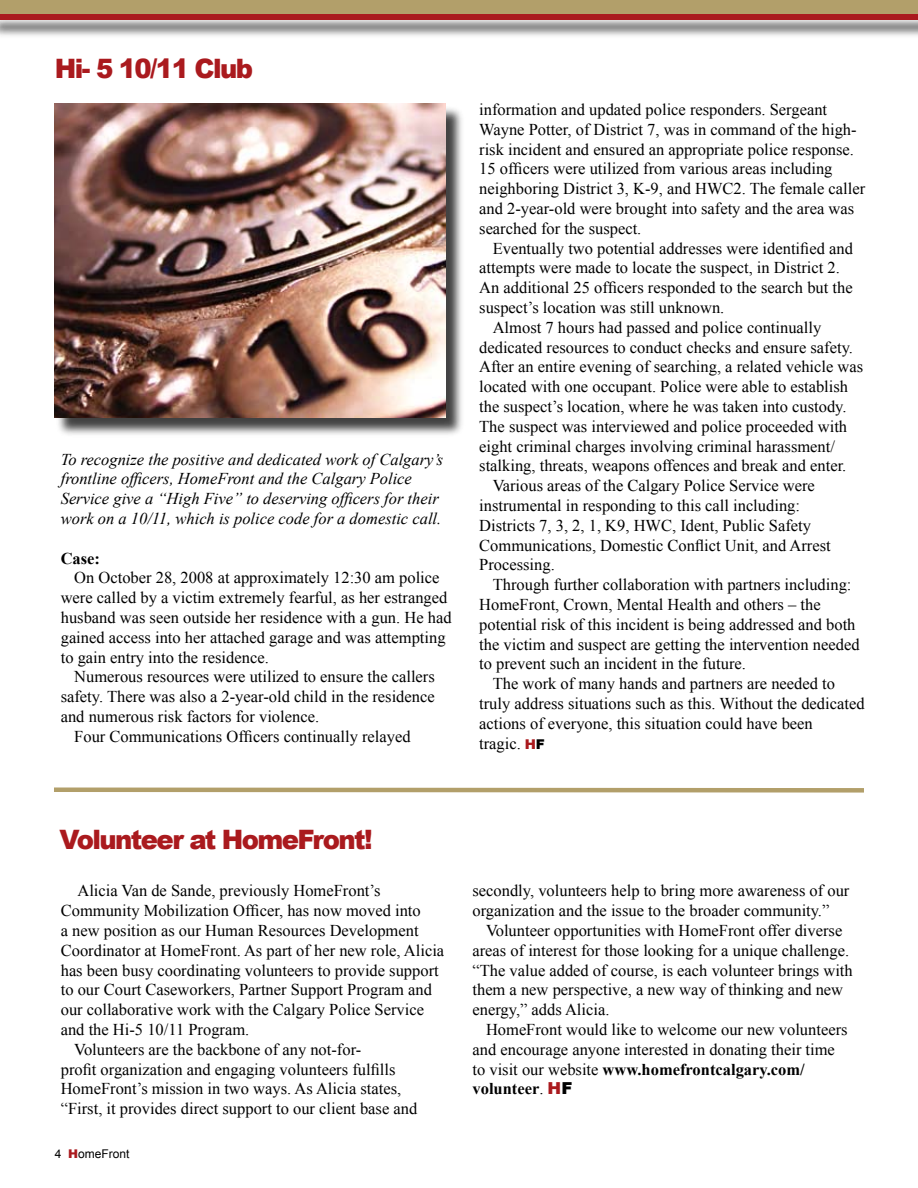
<style>
.page{position:relative;width:918px;height:1188px;background:#fff}
.page>*{position:absolute;margin:0;border:0;box-sizing:border-box;transform-origin:0 0}
.t1{font:900 26.7px "Arial";letter-spacing:-.06em;color:#aa1a1e}
.t2{font:16.5px/19.8px "Times New Roman";color:#000}
.t3{font:italic 16.5px/19.8px "Times New Roman";color:#000}
.t4{font:700 16.5px "Times New Roman";color:#000}
.t5{font:12px "Arial";color:#000}
.s1{font-family:"Arial";font-weight:900;font-size:13.5px;color:#aa1a1e}
.s2{font-family:"Arial";font-weight:900;font-size:13.5px}
.s3{font-weight:900;color:#aa1a1e}
.s4{font-weight:700}
.s5{font-family:"Arial";font-weight:900;color:#aa1a1e}
.s6{font-family:"Arial";font-weight:900}
</style>
<div class="page">
<div style="left:0;top:0;width:918px;height:15px;background:#b29f6a"></div>
<div style="left:0;top:15px;width:918px;height:24px;background:#000;opacity:.75"></div>
<div style="left:0;top:14px;width:918px;height:6px;background:#aa1a1e"></div>
<div style="left:56px;top:105px;width:410px;height:333px;background:#000;opacity:.75"></div>
<img style="left:54px;top:104px;width:392px;height:314px">
<svg style="left:54px;top:787px;width:810px;height:6px;background:#c5b68f"></svg>
<h1 class="t1" style="left:55px;top:50px;width:200px">Hi- 5 10/11 Club</h1>
<p class="t3" style="left:61px;top:449px;width:384px">To recognize the positive and dedicated work of Calgary’s frontline officers, HomeFront and the Calgary Police Service give a “High Five” to deserving officers for their work on a 10/11, which is police code for a domestic call.</p>
<p class="t4" style="left:61px;top:547px;width:41px">Case:</p>
<p class="t2" style="left:61px;top:568px;width:392px;text-indent:14px">On October 28, 2008 at approximately 12:30 am police were called by a victim extremely fearful, as her estranged husband was seen outside her residence with a gun. He had gained access into her attached garage and was attempting to gain entry into the residence.</p>
<p class="t2" style="left:61px;top:667px;width:376px;text-align:justify;text-indent:14px">Numerous resources were utilized to ensure the callers safety. There was also a 2-year-old child in the residence and numerous risk factors for violence.</p>
<p class="t2" style="left:74px;top:726px;width:338px">Four Communications Officers continually relayed</p>
<p class="t2" style="left:479px;top:99px;width:387px">information and updated police responders. Sergeant Wayne Potter, of District 7, was in command of the high&shy;risk incident and ensured an appropriate police response.<br>15 officers were utilized from various areas including neighboring District 3, K-9, and HWC2. The female caller and 2-year-old were brought into safety and the area was searched for the suspect.</p>
<p class="t2" style="left:493px;top:238px;width:362px">Eventually two potential addresses were identified and</p>
<p class="t2" style="left:479px;top:258px;width:362px">attempts were made to locate the suspect, in District 2.</p>
<p class="t2" style="left:479px;top:277px;width:375px">An additional 25 officers responded to the search but the</p>
<p class="t2" style="left:479px;top:297px;width:247px">suspect’s location was still unknown.</p>
<p class="t2" style="left:493px;top:317px;width:330px">Almost 7 hours had passed and police continually</p>
<p class="t2" style="left:479px;top:337px;width:375px">dedicated resources to conduct checks and ensure safety.</p>
<p class="t2" style="left:479px;top:357px;width:385px">After an entire evening of searching, a related vehicle was</p>
<p class="t2" style="left:479px;top:376px;width:370px">located with one occupant. Police were able to establish</p>
<p class="t2" style="left:479px;top:396px;width:369px">the suspect’s location, where he was taken into custody.</p>
<p class="t2" style="left:479px;top:416px;width:369px">The suspect was interviewed and police proceeded with</p>
<p class="t2" style="left:479px;top:436px;width:357px">eight criminal charges involving criminal harassment/</p>
<p class="t2" style="left:479px;top:456px;width:369px">stalking, threats, weapons offences and break and enter.</p>
<p class="t2" style="left:493px;top:475px;width:324px">Various areas of the Calgary Police Service were</p>
<p class="t2" style="left:479px;top:495px;width:322px">instrumental in responding to this call including:</p>
<p class="t2" style="left:479px;top:515px;width:333px">Districts 7, 3, 2, 1, K9, HWC, Ident, Public Safety</p>
<p class="t2" style="left:479px;top:535px;width:353px">Communications, Domestic Conflict Unit, and Arrest</p>
<p class="t2" style="left:479px;top:555px;width:77px">Processing.</p>
<p class="t2" style="left:493px;top:574px;width:360px">Through further collaboration with partners including:</p>
<p class="t2" style="left:479px;top:594px;width:343px">HomeFront, Crown, Mental Health and others – the</p>
<p class="t2" style="left:479px;top:614px;width:378px">potential risk of this incident is being addressed and both</p>
<p class="t2" style="left:479px;top:634px;width:382px">the victim and suspect are getting the intervention needed</p>
<p class="t2" style="left:479px;top:654px;width:268px">to prevent such an incident in the future.</p>
<p class="t2" style="left:493px;top:673px;width:344px">The work of many hands and partners are needed to</p>
<p class="t2" style="left:479px;top:693px;width:387px">truly address situations such as this. Without the dedicated</p>
<p class="t2" style="left:479px;top:713px;width:335px">actions of everyone, this situation could have been</p>
<p class="t2" style="left:479px;top:733px;width:67px">tragic. <span class="s1">H</span><span class="s2">F</span></p>
<h1 class="t1" style="left:59px;top:821px;width:315px">Volunteer at HomeFront!</h1>
<p class="t2" style="left:77px;top:881px;width:305px">Alicia Van de Sande, previously HomeFront’s</p>
<p class="t2" style="left:61px;top:901px;width:362px">Community Mobilization Officer, has now moved into</p>
<p class="t2" style="left:61px;top:920px;width:359px">a new position as our Human Resources Development</p>
<p class="t2" style="left:61px;top:940px;width:385px">Coordinator at HomeFront. As part of her new role, Alicia</p>
<p class="t2" style="left:61px;top:960px;width:380px">has been busy coordinating volunteers to provide support</p>
<p class="t2" style="left:61px;top:980px;width:373px">to our Court Caseworkers, Partner Support Program and</p>
<p class="t2" style="left:61px;top:1000px;width:365px">our collaborative work with the Calgary Police Service</p>
<p class="t2" style="left:61px;top:1019px;width:190px">and the Hi-5 10/11 Program.</p>
<p class="t2" style="left:74px;top:1039px;width:289px">Volunteers are the backbone of any not-for-</p>
<p class="t2" style="left:61px;top:1059px;width:336px">profit organization and engaging volunteers fulfills</p>
<p class="t2" style="left:61px;top:1079px;width:342px">HomeFront’s mission in two ways. As Alicia states,</p>
<p class="t2" style="left:61px;top:1099px;width:358px">“First, it provides direct support to our client base and</p>
<p class="t5" style="left:68px;top:1146px;width:63px"><span class="s3">H</span>omeFront</p>
<p class="t2" style="left:472px;top:881px;width:378px">secondly, volunteers help to bring more awareness of our organization and the issue to the broader community.”</p>
<p class="t2" style="left:472px;top:920px;width:382px;text-indent:14px">Volunteer opportunities with HomeFront offer diverse areas of interest for those looking for a unique challenge. “The value added of course, is each volunteer brings with them a new perspective, a new way of thinking and new energy,” adds Alicia.</p>
<p class="t2" style="left:472px;top:1019px;width:377px;text-indent:14px">HomeFront would like to welcome our new volunteers and encourage anyone interested in donating their time to visit our website <span class="s4">www.homefrontcalgary.com/ volunteer</span>. <span class="s5">H</span><span class="s6">F</span></p>
</div>
